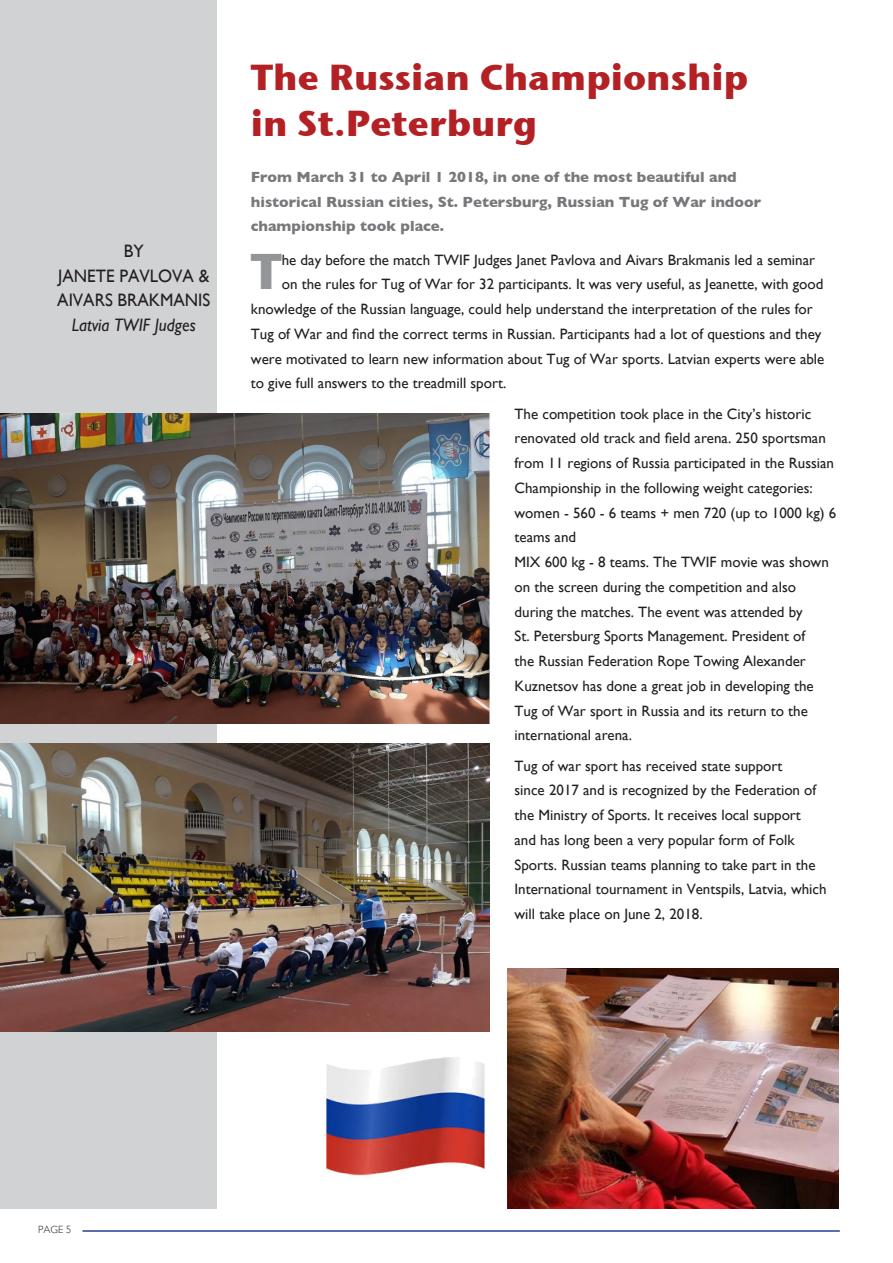
<style>
.page{position:relative;width:893px;height:1263px;background:#fff}
.page>*{position:absolute;margin:0;border:0;box-sizing:border-box;transform-origin:0 0}
.t1{font:700 49.95px "Stone Sans ITC";color:#939598}
.t2{font:700 36px "Stone Sans ITC";color:#b32125}
.t3{font:18px "Gill Sans";color:#231f20;scale:.95 1}
.t4{font:italic 18px "Gill Sans";color:#231f20;scale:.95 1}
.t5{font:15px/24.8px "Gill Sans";color:#231f20}
.t6{font:700 15px/24.8px "Gill Sans";color:#76787b}
.t7{font:300 10.5px "Gill Sans";color:#231f20}
</style>
<div class="page">
<div style="left:0;top:0;width:217px;height:1219px;background:#d1d2d4"></div>
<hr style="left:82px;top:1230px;width:758px;height:2px;background:#253f8e">
<div style="left:0;top:1209px;width:225px;height:13px;background:#fff"></div>
<img style="left:323px;top:1057px;width:163px;height:119px">
<img style="left:0;top:743px;width:489px;height:288px">
<img style="left:0;top:414px;width:489px;height:310px">
<img style="left:507px;top:968px;width:332px;height:241px">
<p class="t3" style="left:124px;top:240px;width:23px">BY</p>
<p class="t3" style="left:58px;top:265px;width:161px">JANETE PAVLOVA &amp;</p>
<p class="t3" style="left:57px;top:290px;width:163px">AIVARS BRAKMANIS</p>
<p class="t4" style="left:72px;top:315px;width:132px">Latvia TWIF Judges</p>
<p class="t2" style="left:251px;top:45px;width:499px">The Russian Championship</p>
<p class="t2" style="left:251px;top:91px;width:288px">in St.Peterburg</p>
<p class="t6" style="left:251px;top:164px;width:487px">From March 31 to April 1 2018, in one of the most beautiful and</p>
<p class="t6" style="left:251px;top:189px;width:512px">historical Russian cities, St. Petersburg, Russian Tug of War indoor championship took place.</p>
<p class="t1" style="left:251px;top:228px;width:33px">T</p>
<p class="t5" style="left:282px;top:247px;width:535px">he day before the match TWIF Judges Janet Pavlova and Aivars Brakmanis led a seminar</p>
<p class="t5" style="left:282px;top:272px;width:543px">on the rules for Tug of War for 32 participants. It was very useful, as Jeanette, with good</p>
<p class="t5" style="left:251px;top:296px;width:563px">knowledge of the Russian language, could help understand the interpretation of the rules for</p>
<p class="t5" style="left:251px;top:321px;width:572px">Tug of War and find the correct terms in Russian. Participants had a lot of questions and they</p>
<p class="t5" style="left:251px;top:346px;width:575px">were motivated to learn new information about Tug of War sports. Latvian experts were able</p>
<p class="t5" style="left:251px;top:371px;width:257px">to give full answers to the treadmill sport.</p>
<p class="t5" style="left:514px;top:401px;width:323px">The competition took place in the City’s historic renovated old track and field arena. 250 sportsman from 11 regions of Russia participated in the Russian Championship in the following weight categories: women - 560 - 6 teams + men 720 (up to 1000 kg) 6 teams and</p>
<p class="t5" style="left:514px;top:549px;width:316px">MIX 600 kg - 8 teams. The TWIF movie was shown on the screen during the competition and also during the matches. The event was attended by<br>St. Petersburg Sports Management. President of<br>the Russian Federation Rope Towing Alexander Kuznetsov has done a great job in developing the Tug of War sport in Russia and its return to the international arena.</p>
<p class="t5" style="left:514px;top:753px;width:314px">Tug of war sport has received state support<br>since 2017 and is recognized by the Federation of the Ministry of Sports. It receives local support<br>and has long been a very popular form of Folk Sports. Russian teams planning to take part in the International tournament in Ventspils, Latvia, which will take place on June 2, 2018.</p>
<p class="t7" style="left:38px;top:1221px;width:35px">PAGE 5</p>
</div>
